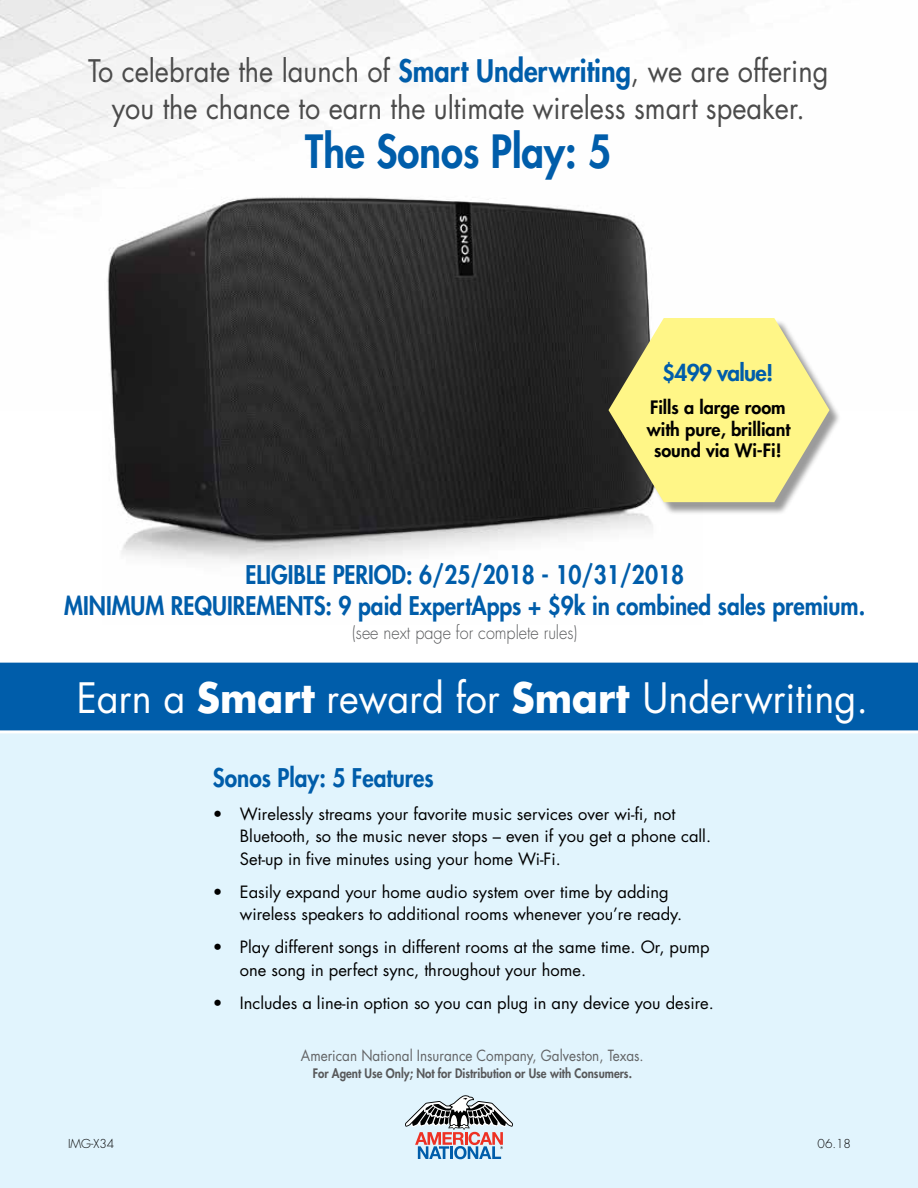
<style>
.page{position:relative;width:918px;height:1188px;background:#fff}
.page>*{position:absolute;margin:0;border:0;box-sizing:border-box;transform-origin:0 0}
.t1{font:800 44.55px "Futura";color:#005daa;scale:.9 1}
.t2{font:40.8px "Futura";color:#fff;scale:.93 1}
.t3{font:30.3px/36.3px "Futura";color:#4b4b4b;text-align:center;scale:.9 1}
.t4{font:800 25.05px/30.9px "Futura";color:#005daa;text-align:center;scale:.9 1}
.t5{font:800 22.5px "Futura";letter-spacing:-.03em;color:#005daa}
.t6{font:800 18px/21.6px "Futura";color:#000;text-align:center}
.t7{font:300 18px "Futura";color:#58595b;scale:.9 1}
.t8{font:16.5px/22.5px "Futura";color:#000}
.t9{font:15px "Futura";color:#636466;scale:.9 1}
.t10{font:800 12.75px "Futura";color:#58595b;scale:.9 1}
.t11{font:300 12px "Futura";color:#000}
.s1{font-weight:800;color:#005daa}
.s2{font-weight:700}
</style>
<div class="page">
<img style="left:0;top:0;width:678px;height:204px">
<div style="left:0;top:707px;width:918px;height:481px;background:#e1f4fd"></div>
<img style="left:102px;top:189px;width:576px;height:375px">
<svg style="left:405px;top:1095px;width:108px;height:64px"></svg>
<div style="left:0;top:662px;width:918px;height:71px;background:#005daa"></div>
<div style="left:610px;top:319px;width:232px;height:196px;background:#000;opacity:.4"></div>
<svg style="left:609px;top:318px;width:221px;height:184px;background:#e3dd89"></svg>
<h3 class="t3" style="left:88px;top:53px;width:824px">To celebrate the launch of <span class="s1">Smart Underwriting</span>, we are offering you the chance to earn the ultimate wireless smart speaker.</h3>
<h1 class="t1" style="left:305px;top:123px;width:341px">The Sonos Play: 5</h1>
<h3 class="t5" style="left:662px;top:358px;width:113px">$499 value!</h3>
<p class="t6" style="left:647px;top:397px;width:145px">Fills a large room with pure, brilliant sound via Wi-Fi!</p>
<h3 class="t4" style="left:64px;top:559px;width:891px">ELIGIBLE PERIOD: 6/25/2018 - 10/31/2018<br>MINIMUM REQUIREMENTS: 9 paid ExpertApps + $9k in combined sales premium.</h3>
<p class="t7" style="left:352px;top:622px;width:252px">(see next page for complete rules)</p>
<h2 class="t2" style="left:77px;top:672px;width:852px">Earn a <span class="s2">Smart</span> reward for <span class="s2">Smart</span> Underwriting.</h2>
<h3 class="t4" style="left:213px;top:762px;width:247px">Sonos Play: 5 Features</h3>
<p class="t8" style="left:240px;top:803px;width:473px;text-indent:-27px">• Wirelessly streams your favorite music services over wi-fi, not<br>Bluetooth, so the music never stops – even if you get a phone call.<br>Set-up in five minutes using your home Wi-Fi.</p>
<p class="t8" style="left:240px;top:881px;width:444px;text-indent:-27px">• Easily expand your home audio system over time by adding wireless speakers to additional rooms whenever you’re ready.</p>
<p class="t8" style="left:240px;top:936px;width:471px;text-indent:-27px">• Play different songs in different rooms at the same time. Or, pump one song in perfect sync, throughout your home.</p>
<p class="t8" style="left:213px;top:992px;width:502px">• Includes a line-in option so you can plug in any device you desire.</p>
<p class="t9" style="left:301px;top:1046px;width:382px">American National Insurance Company, Galveston, Texas.</p>
<p class="t10" style="left:313px;top:1065px;width:356px">For Agent Use Only; Not for Distribution or Use with Consumers.</p>
<p class="t11" style="left:68px;top:1136px;width:48px">IMG-X34</p>
<p class="t11" style="left:818px;top:1136px;width:35px">06.18</p>
</div>
